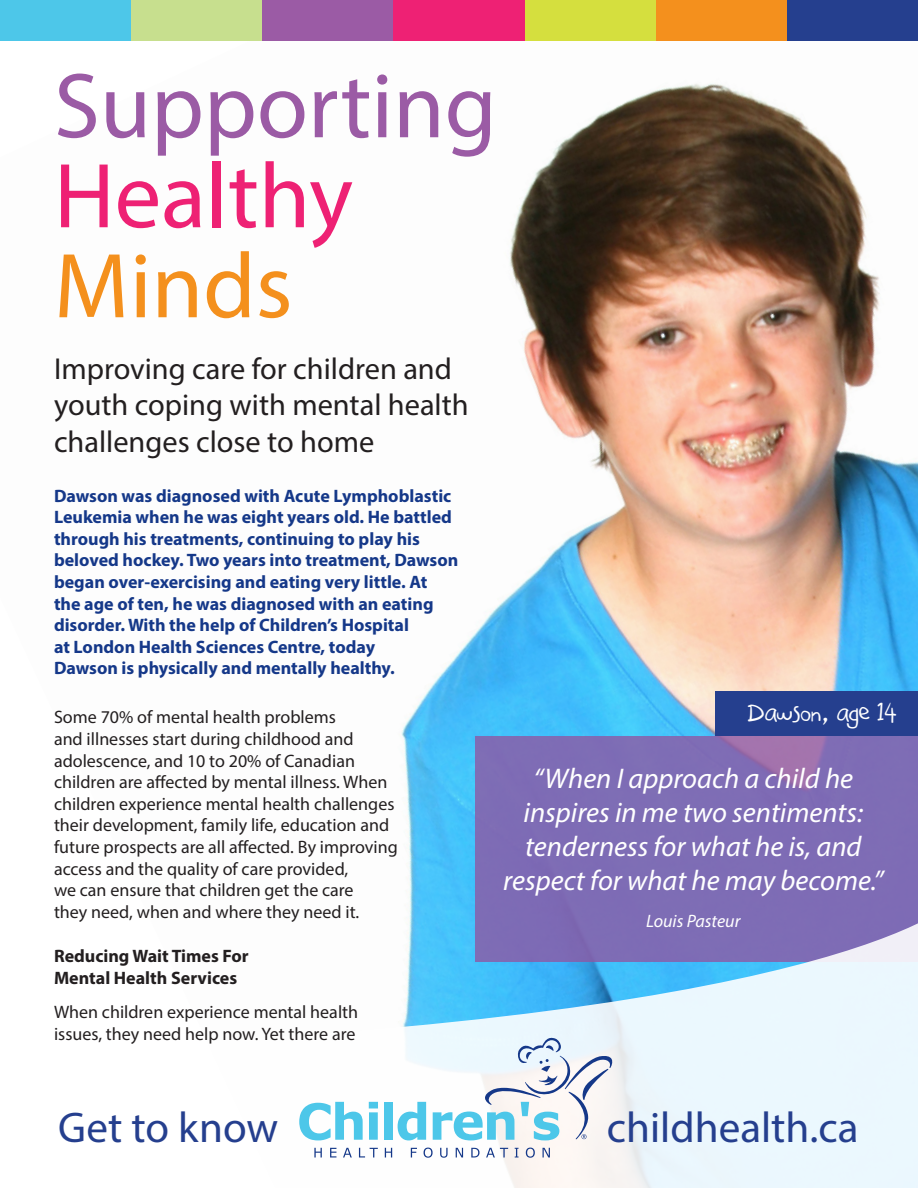
<style>
.page{position:relative;width:918px;height:1188px;background:#fff}
.page>*{position:absolute;margin:0;border:0;box-sizing:border-box;transform-origin:0 0}
.t1{font:93px/90px "Myriad Pro";color:#9b5ba5}
.t2{font:43.2px "Myriad Pro";color:#253f8e}
.t3{font:30.3px/36.5px "Myriad Pro";color:#231f20}
.t4{font:30px "Kindergarten";color:#fff}
.t5{font:italic 28.5px/34.2px "Myriad Pro";color:#fff;text-align:center}
.t6{font:18px/21.6px "Myriad Pro";color:#231f20}
.t7{font:700 18px/21.6px "Myriad Pro";color:#153889}
.t8{font:700 18px/22.5px "Myriad Pro";color:#231f20}
.t9{font:italic 18px "Myriad Pro";color:#fff}
.s1{color:#ee2174}
.s2{color:#f4901d}
</style>
<div class="page">
<img style="left:0;top:40px;width:918px;height:861px">
<div style="left:475px;top:736px;width:443px;height:225px;background:#7e6cb5"></div>
<svg style="left:314px;top:901px;width:604px;height:287px;fill:#ebf7fd"></svg>
<svg style="left:299px;top:1102px;width:64px;height:38px"></svg>
<svg style="left:369px;top:1102px;width:9px;height:38px"></svg>
<div style="left:384px;top:1102px;width:9px;height:38px;background:#4dc7e9"></div>
<svg style="left:398px;top:1102px;width:28px;height:38px"></svg>
<svg style="left:433px;top:1038px;width:179px;height:102px"></svg>
<svg style="left:314px;top:1148px;width:8px;height:9px"></svg>
<svg style="left:330px;top:1148px;width:6px;height:9px"></svg>
<svg style="left:343px;top:1148px;width:9px;height:9px"></svg>
<svg style="left:359px;top:1148px;width:19px;height:9px"></svg>
<svg style="left:385px;top:1148px;width:7px;height:9px"></svg>
<svg style="left:411px;top:1148px;width:6px;height:9px"></svg>
<svg style="left:424px;top:1148px;width:9px;height:10px"></svg>
<svg style="left:440px;top:1148px;width:8px;height:10px"></svg>
<svg style="left:456px;top:1148px;width:7px;height:9px"></svg>
<svg style="left:471px;top:1148px;width:9px;height:9px"></svg>
<svg style="left:486px;top:1148px;width:22px;height:9px"></svg>
<svg style="left:515px;top:1148px;width:4px;height:9px"></svg>
<svg style="left:526px;top:1148px;width:9px;height:10px"></svg>
<svg style="left:543px;top:1148px;width:7px;height:9px"></svg>
<div style="left:0;top:0;width:132px;height:40px;background:#4dc7e9"></div>
<div style="left:131px;top:0;width:132px;height:40px;background:#c7df8e"></div>
<div style="left:262px;top:0;width:132px;height:40px;background:#9b5ba5"></div>
<div style="left:394px;top:0;width:131px;height:40px;background:#ee2174"></div>
<div style="left:525px;top:0;width:131px;height:40px;background:#d5df3e"></div>
<div style="left:656px;top:0;width:131px;height:40px;background:#f4901d"></div>
<div style="left:787px;top:0;width:131px;height:40px;background:#253f8e"></div>
<div style="left:716px;top:691px;width:202px;height:45px;background:#253f8e"></div>
<p class="t1" style="left:54px;top:60px;width:444px">Supporting<br><span class="s1">Healthy<br></span><span class="s2">Minds</span></p>
<p class="t3" style="left:54px;top:350px;width:416px">Improving care for children and youth coping with mental health challenges close to home</p>
<p class="t7" style="left:54px;top:484px;width:406px">Dawson was diagnosed with Acute Lymphoblastic Leukemia when he was eight years old. He battled through his treatments, continuing to play his beloved hockey. Two years into treatment, Dawson began over-exercising and eating very little. At the age of ten, he was diagnosed with an eating disorder. With the help of Children’s Hospital<br>at London Health Sciences Centre, today<br>Dawson is physically and mentally healthy.</p>
<p class="t6" style="left:54px;top:706px;width:345px">Some 70% of mental health problems<br>and illnesses start during childhood and adolescence, and 10 to 20% of Canadian children are affected by mental illness. When children experience mental health challenges their development, family life, education and future prospects are all affected. By improving access and the quality of care provided,<br>we can ensure that children get the care<br>they need, when and where they need it.</p>
<p class="t8" style="left:54px;top:944px;width:196px">Reducing Wait Times For<br>Mental Health Services</p>
<p class="t6" style="left:54px;top:1001px;width:306px">When children experience mental health issues, they need help now. Yet there are</p>
<p class="t4" style="left:747px;top:694px;width:151px">Dawson, age 14</p>
<p class="t5" style="left:503px;top:761px;width:382px">“When I approach a child he inspires in me two sentiments: tenderness for what he is, and respect for what he may become.”</p>
<p class="t9" style="left:646px;top:910px;width:96px">Louis Pasteur</p>
<p class="t2" style="left:58px;top:1100px;width:221px">Get to know</p>
<p class="t2" style="left:607px;top:1100px;width:253px">childhealth.ca</p>
</div>
